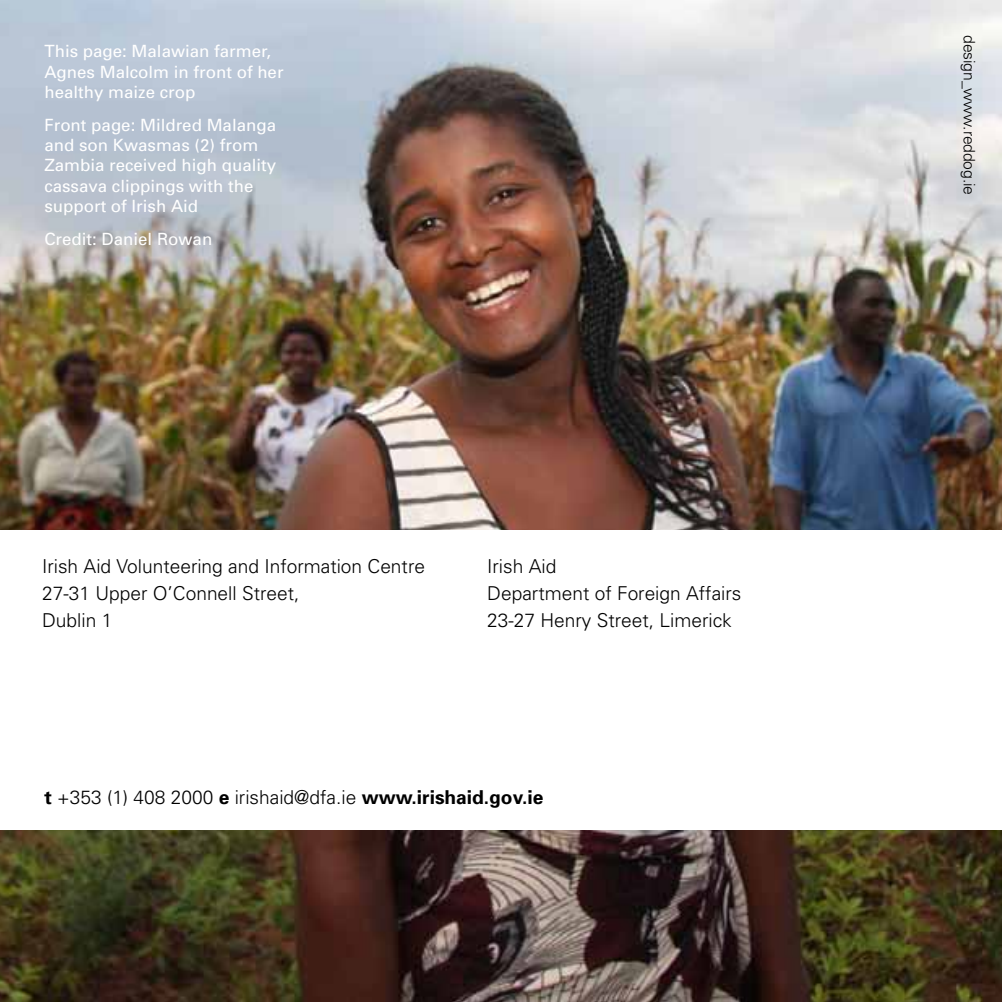
<style>
.page{position:relative;width:1002px;height:1002px;background:#fff}
.page>*{position:absolute;margin:0;border:0;box-sizing:border-box;transform-origin:0 0}
.t1{font:300 19.12px/27px "Univers";color:#000}
.t2{font:16.88px/20.2px "Univers";color:#fff}
.t3{font:300 15.75px "Univers";letter-spacing:-.01em;color:#000}
.s1{font-weight:700}
</style>
<div class="page">
<img style="left:0;top:0;width:1001px;height:1001px">
<div style="left:0;top:529px;width:1001px;height:300px;background:#fff"></div>
<p class="t2" style="left:44px;top:41px;width:241px">This page: Malawian farmer,<br>Agnes Malcolm in front of her healthy maize crop</p>
<p class="t2" style="left:44px;top:115px;width:233px">Front page: Mildred Malanga and son Kwasmas (2) from<br>Zambia received high quality cassava clippings with the support of Irish Aid</p>
<p class="t2" style="left:44px;top:229px;width:169px">Credit: Daniel Rowan</p>
<p class="t1" style="left:42px;top:552px;width:384px">Irish Aid Volunteering and Information Centre<br>27-31 Upper O’Connell Street,<br>Dublin 1</p>
<p class="t1" style="left:487px;top:552px;width:255px">Irish Aid<br>Department of Foreign Affairs<br>23-27 Henry Street, Limerick</p>
<p class="t1" style="left:44px;top:784px;width:500px"><span class="s1">t</span> +353 (1) 408 2000 <span class="s1">e</span> irishaid@dfa.ie <span class="s1">www.irishaid.gov.ie</span></p>
<p class="t3" style="left:978px;top:35px;width:161px;rotate:90deg">design_www.reddog.ie</p>
</div>
